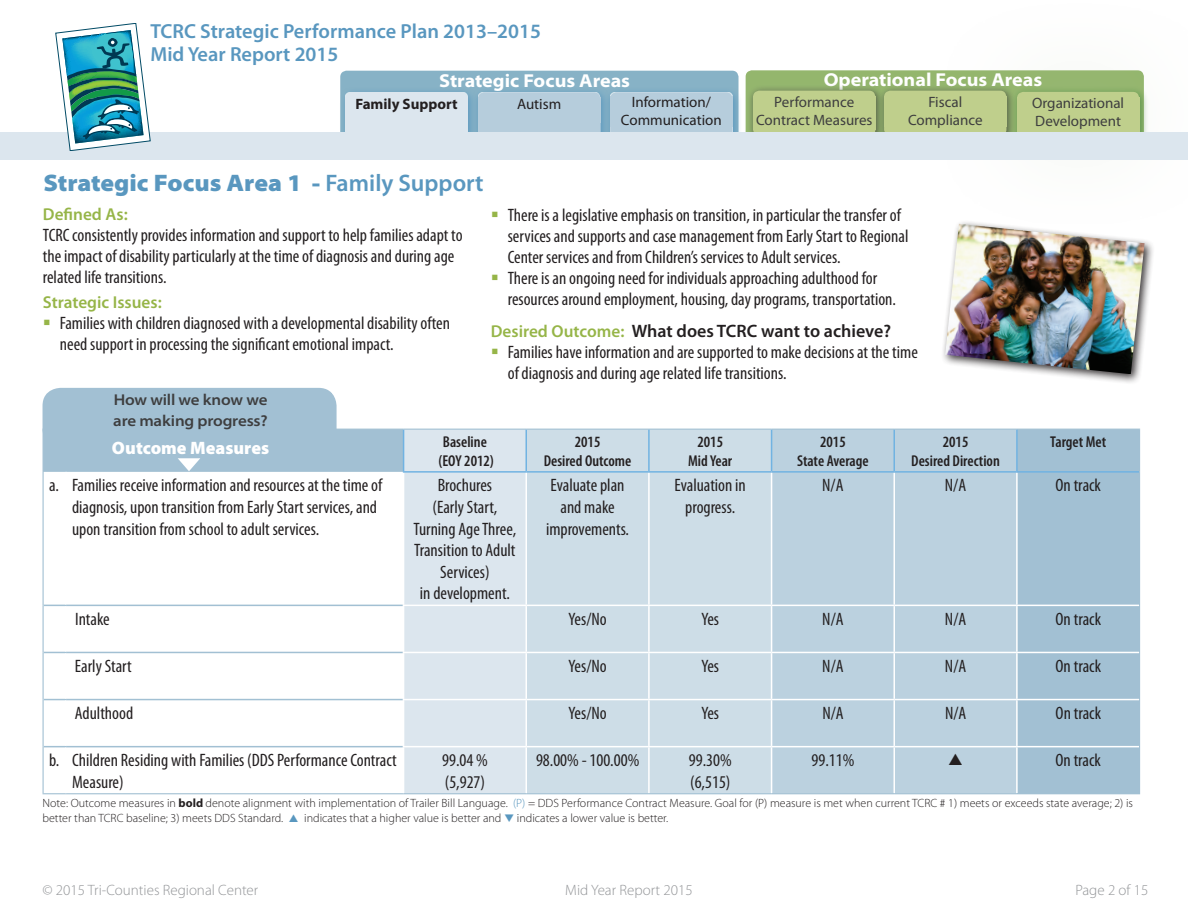
<style>
.page{position:relative;width:1188px;height:918px;background:#fff}
.page>*{position:absolute;margin:0;border:0;box-sizing:border-box;transform-origin:0 0}
.t1{font:900 semi-expanded 24px "Myriad Pro";color:#5997bf}
.t2{font:600 20.4px/23.2px "Myriad Pro";color:#5997bf}
.t3{font:700 semi-expanded 18.75px "Myriad Pro";color:#fff}
.t4{font:condensed 18px/21.6px "Myriad Pro";color:#231f20}
.t5{font:900 18px "Myriad Pro";color:#fff}
.t6{font:600 17.25px "Myriad Pro";color:#96b548}
.t7{font:600 condensed 15.75px/18.9px "Myriad Pro";color:#231f20;text-align:center}
.t8{font:600 semi-expanded 15.75px/20.7px "Myriad Pro";letter-spacing:-.01em;color:#3e3e3f}
.t9{font:15px/18px "Myriad Pro";color:#3e3e3f;text-align:center}
.t10{font:300 15px "Myriad Pro";color:#939598}
.t11{font:15px/18px "Myriad Pro";color:#231f20;text-align:center}
.t12{font:700 15px "Myriad Pro";color:#231f20}
.t13{font:300 12px/15px "Myriad Pro";color:#231f20}
.s1{font-weight:600;font-stretch:normal}
.s2{font-weight:600;font-stretch:normal;font-size:17.25px;color:#96b548}
.s3{font-weight:700}
.s4{color:#5997bf}
</style>
<div class="page">
<div style="left:340px;top:71px;width:399px;height:67px;background:#87b2c6;border-radius:6px"></div>
<svg style="left:340px;top:86px;width:132px;height:46px"></svg>
<div style="left:345px;top:92px;width:123px;height:45px;background:#dce6ee;border-radius:6px"></div>
<svg style="left:619px;top:86px;width:121px;height:46px"></svg>
<div style="left:610px;top:92px;width:122px;height:45px;background:#b6cddc;border-radius:6px"></div>
<svg style="left:472px;top:91px;width:138px;height:41px"></svg>
<div style="left:478px;top:92px;width:122px;height:45px;background:#b6cddc;border-radius:6px"></div>
<div style="left:746px;top:70px;width:398px;height:68px;background:#94b66d;border-radius:6px"></div>
<div style="left:921px;top:0;width:267px;height:237px;background:#adc29b;opacity:.3"></div>
<div style="left:1017px;top:92px;width:122px;height:45px;background:#bfcf8c;border-radius:6px"></div>
<div style="left:743px;top:81px;width:142px;height:64px;background:#adc29b;opacity:.3"></div>
<div style="left:753px;top:91px;width:122px;height:45px;background:#bfcf8c;border-radius:6px"></div>
<div style="left:874px;top:81px;width:142px;height:64px;background:#adc29b;opacity:.3"></div>
<div style="left:884px;top:91px;width:122px;height:45px;background:#bfcf8c;border-radius:6px"></div>
<div style="left:0;top:132px;width:1188px;height:28px;background:#dce6ee"></div>
<svg style="left:56px;top:23px;width:94px;height:128px"></svg>
<div style="left:941px;top:219px;width:215px;height:166px;background:#231f20;opacity:.9"></div>
<img style="left:945px;top:224px;width:200px;height:150px">
<div style="left:43px;top:388px;width:294px;height:60px;background:#a2c0d3;border-radius:18px"></div>
<svg style="left:43px;top:429px;width:1097px;height:365px"></svg>
<p class="t2" style="left:150px;top:20px;width:392px">TCRC Strategic Performance Plan 2013–2015<br>Mid Year Report 2015</p>
<p class="t3" style="left:439px;top:70px;width:192px">Strategic Focus Areas</p>
<p class="t3" style="left:824px;top:69px;width:220px">Operational Focus Areas</p>
<p class="t9" style="left:756px;top:93px;width:118px">Performance<br>Contract Measures</p>
<p class="t9" style="left:908px;top:93px;width:76px">Fiscal<br>Compliance</p>
<p class="t11" style="left:621px;top:93px;width:102px">Information/<br>Communication</p>
<p class="t9" style="left:1032px;top:94px;width:93px;text-align:left">Organizational<br>Development</p>
<p class="t12" style="left:355px;top:95px;width:104px">Family Support</p>
<p class="t11" style="left:517px;top:95px;width:46px">Autism</p>
<h1 class="t1" style="left:43px;top:169px;width:442px">Strategic Focus Area 1 - <span class="s1">Family Support</span></h1>
<p class="t6" style="left:43px;top:205px;width:86px">Defined As:</p>
<p class="t4" style="left:43px;top:225px;width:421px;line-height:21px">TCRC consistently provides information and support to help families adapt to the impact of disability particularly at the time of diagnosis and during age related life transitions.</p>
<p class="t6" style="left:43px;top:293px;width:120px">Strategic Issues:</p>
<p class="t4" style="left:60px;top:313px;width:392px;line-height:21px">Families with children diagnosed with a developmental disability often need support in processing the significant emotional impact.</p>
<p class="t4" style="left:508px;top:205px;width:402px;line-height:21px">There is a legislative emphasis on transition, in particular the transfer of services and supports and case management from Early Start to Regional Center services and from Children’s services to Adult services.<br>There is an ongoing need for individuals approaching adulthood for resources around employment, housing, day programs, transportation.</p>
<p class="t4" style="left:508px;top:320px;width:412px;line-height:21px;text-indent:-17px"><span class="s2">Desired Outcome:</span> <span class="s1">What does TCRC want to achieve?<br></span>Families have information and are supported to make decisions at the time of diagnosis and during age related life transitions.</p>
<p class="t8" style="left:113px;top:390px;width:156px">How will we know we are making progress?</p>
<p class="t5" style="left:112px;top:438px;width:159px">Outcome Measures</p>
<p class="t7" style="left:438px;top:433px;width:57px;text-align:left">Baseline (EOY 2012)</p>
<p class="t7" style="left:544px;top:433px;width:89px">2015<br>Desired Outcome</p>
<p class="t7" style="left:688px;top:433px;width:46px">2015<br>Mid Year</p>
<p class="t7" style="left:797px;top:433px;width:73px">2015<br>State Average</p>
<p class="t7" style="left:911px;top:433px;width:90px">2015<br>Desired Direction</p>
<p class="t7" style="left:1050px;top:433px;width:57px">Target Met</p>
<p class="t4" style="left:72px;top:475px;width:312px;text-indent:-23px">a. Families receive information and resources at the time of diagnosis, upon transition from Early Start services, and upon transition from school to adult services.</p>
<p class="t4" style="left:414px;top:475px;width:104px;text-align:center">Brochures<br>(Early Start,<br>Turning Age Three,<br>Transition to Adult<br>Services)<br>in development.</p>
<p class="t4" style="left:546px;top:475px;width:85px;text-align:center">Evaluate plan and make improvements.</p>
<p class="t4" style="left:675px;top:475px;width:73px;text-align:center">Evaluation in progress.</p>
<p class="t4" style="left:822px;top:475px;width:23px">N/A</p>
<p class="t4" style="left:945px;top:475px;width:23px">N/A</p>
<p class="t4" style="left:1055px;top:475px;width:47px">On track</p>
<p class="t4" style="left:75px;top:608px;width:36px">Intake</p>
<p class="t4" style="left:569px;top:608px;width:40px">Yes/No</p>
<p class="t4" style="left:701px;top:608px;width:19px">Yes</p>
<p class="t4" style="left:822px;top:608px;width:23px">N/A</p>
<p class="t4" style="left:945px;top:608px;width:23px">N/A</p>
<p class="t4" style="left:1055px;top:608px;width:47px">On track</p>
<p class="t4" style="left:75px;top:656px;width:58px">Early Start</p>
<p class="t4" style="left:569px;top:656px;width:40px">Yes/No</p>
<p class="t4" style="left:701px;top:656px;width:19px">Yes</p>
<p class="t4" style="left:822px;top:656px;width:23px">N/A</p>
<p class="t4" style="left:945px;top:656px;width:23px">N/A</p>
<p class="t4" style="left:1056px;top:656px;width:47px">On track</p>
<p class="t4" style="left:75px;top:703px;width:60px">Adulthood</p>
<p class="t4" style="left:569px;top:703px;width:40px">Yes/No</p>
<p class="t4" style="left:701px;top:703px;width:19px">Yes</p>
<p class="t4" style="left:822px;top:703px;width:23px">N/A</p>
<p class="t4" style="left:945px;top:703px;width:23px">N/A</p>
<p class="t4" style="left:1056px;top:703px;width:47px">On track</p>
<p class="t4" style="left:72px;top:750px;width:326px;text-indent:-23px">b. Children Residing with Families (DDS Performance Contract<br>Measure)</p>
<p class="t4" style="left:442px;top:750px;width:47px">99.04 % (5,927)</p>
<p class="t4" style="left:536px;top:750px;width:105px">98.00% - 100.00%</p>
<p class="t4" style="left:689px;top:750px;width:44px">99.30% (6,515)</p>
<p class="t4" style="left:812px;top:750px;width:44px">99.11%</p>
<p class="t4" style="left:1055px;top:750px;width:47px">On track</p>
<p class="t13" style="left:43px;top:796px;width:1092px">Note: Outcome measures in <span class="s3">bold</span> denote alignment with implementation of Trailer Bill Language. <span class="s4">(P)</span> = DDS Performance Contract Measure. Goal for (P) measure is met when current TCRC # 1) meets or exceeds state average; 2) is better than TCRC baseline; 3) meets DDS Standard.</p>
<p class="t13" style="left:304px;top:811px;width:366px">indicates that a higher value is better and <span class="s4">❑</span> indicates a lower value is better.</p>
<p class="t10" style="left:42px;top:882px;width:217px">© 2015 Tri-Counties Regional Center</p>
<p class="t10" style="left:565px;top:882px;width:129px">Mid Year Report 2015</p>
<p class="t10" style="left:1075px;top:882px;width:75px">Page 2 of 15</p>
</div>
